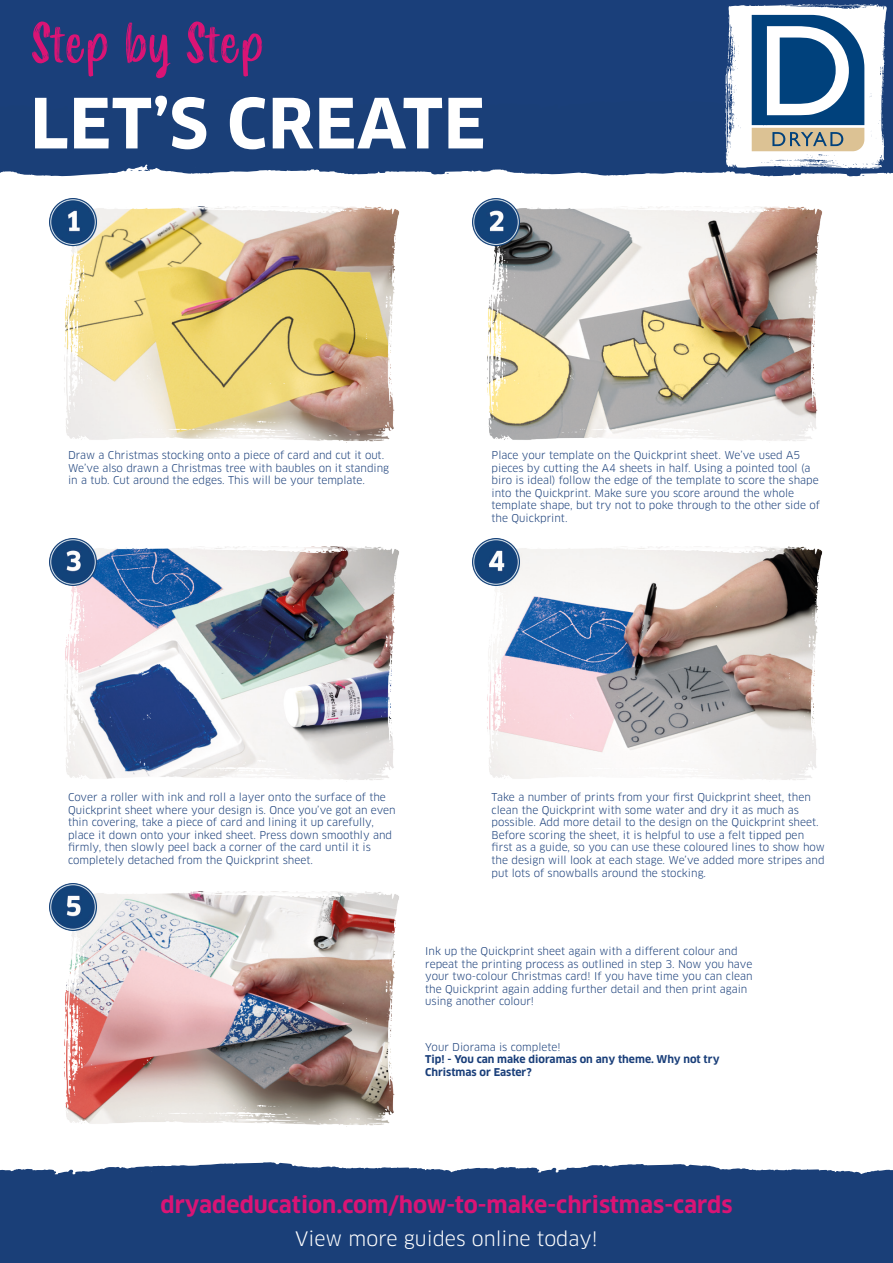
<style>
.page{position:relative;width:893px;height:1263px;background:#fff}
.page>*{position:absolute;margin:0;border:0;box-sizing:border-box;transform-origin:0 0}
.t1{font:700 67.5px "Clan Pro";letter-spacing:.01em;color:#fff}
.t2{font:52.5px "Smoothy";color:#da1475}
.t3{font:700 22.5px "Clan Pro";color:#da1475}
.t4{font:19.5px "Clan Pro";color:#fff}
.t5{font:10.5px/12.6px "Clan Pro";color:#1a3f7a}
.t6{font:700 10.5px/12.6px "Clan Pro";color:#1a3f7a}
</style>
<div class="page">
<svg style="left:0;top:1162px;width:893px;height:36px;fill:#1a3f78"></svg>
<div style="left:0;top:1198px;width:893px;height:65px;background:#1a3f78"></div>
<div style="left:0;top:0;width:893px;height:145px;background:#1a3f7a"></div>
<svg style="left:0;top:145px;width:893px;height:31px;background:#335486"></svg>
<img style="left:50px;top:199px;width:350px;height:244px">
<img style="left:473px;top:199px;width:350px;height:242px">
<svg style="left:725px;top:4px;width:162px;height:172px;background:#93a9be"></svg>
<img style="left:50px;top:538px;width:349px;height:242px">
<img style="left:473px;top:538px;width:350px;height:242px">
<img style="left:50px;top:883px;width:349px;height:244px">
<p class="t2" style="left:30px;top:5px;width:236px">Step by Step</p>
<p class="t1" style="left:30px;top:84px;width:457px">LET’S CREATE</p>
<p class="t5" style="left:68px;top:449px;width:323px">Draw a Christmas stocking onto a piece of card and cut it out.<br>We’ve also drawn a Christmas tree with baubles on it standing in a tub. Cut around the edges. This will be your template.</p>
<p class="t5" style="left:492px;top:449px;width:330px">Place your template on the Quickprint sheet. We’ve used A5 pieces by cutting the A4 sheets in half. Using a pointed tool (a biro is ideal) follow the edge of the template to score the shape into the Quickprint. Make sure you score around the whole template shape, but try not to poke through to the other side of the Quickprint.</p>
<p class="t5" style="left:68px;top:791px;width:329px">Cover a roller with ink and roll a layer onto the surface of the Quickprint sheet where your design is. Once you’ve got an even thin covering, take a piece of card and lining it up carefully, place it down onto your inked sheet. Press down smoothly and firmly, then slowly peel back a corner of the card until it is completely detached from the Quickprint sheet.</p>
<p class="t5" style="left:492px;top:791px;width:335px">Take a number of prints from your first Quickprint sheet, then clean the Quickprint with some water and dry it as much as possible. Add more detail to the design on the Quickprint sheet.<br>Before scoring the sheet, it is helpful to use a felt tipped pen first as a guide, so you can use these coloured lines to show how the design will look at each stage. We’ve added more stripes and put lots of snowballs around the stocking.</p>
<p class="t5" style="left:425px;top:945px;width:329px">Ink up the Quickprint sheet again with a different colour and repeat the printing process as outlined in step 3. Now you have your two-colour Christmas card! If you have time you can clean the Quickprint again adding further detail and then print again using another colour!</p>
<p class="t5" style="left:425px;top:1041px;width:137px">Your Diorama is complete!</p>
<p class="t6" style="left:425px;top:1053px;width:296px">Tip! - You can make dioramas on any theme. Why not try<br>Christmas or Easter?</p>
<p class="t3" style="left:160px;top:1192px;width:574px">dryadeducation.com/how-to-make-christmas-cards</p>
<p class="t4" style="left:295px;top:1227px;width:304px">View more guides online today!</p>
</div>
